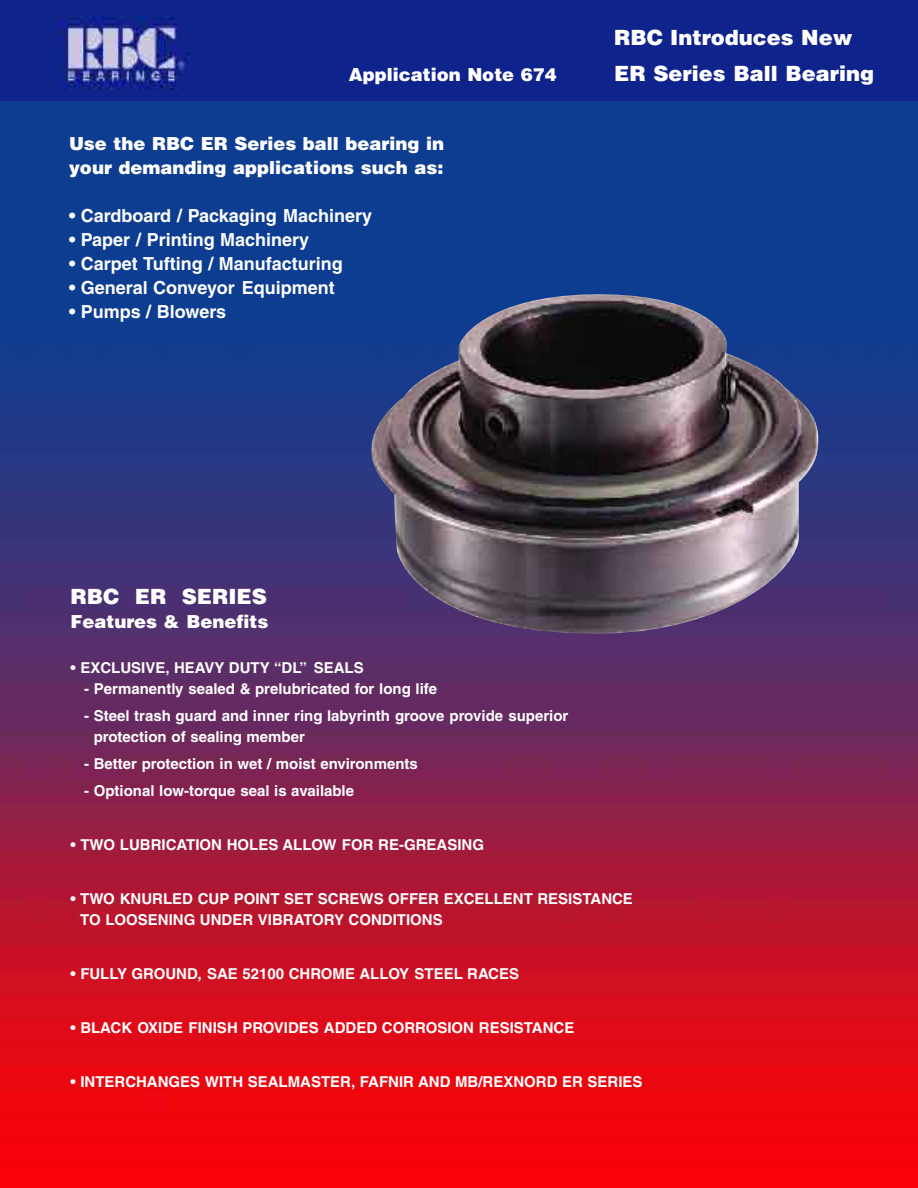
<style>
.page{position:relative;width:918px;height:1188px;background:#fff}
.page>*{position:absolute;margin:0;border:0;box-sizing:border-box;transform-origin:0 0}
.t1{font:900 21px/36px "Helvetica";color:#fff}
.t2{font:700 18px "Helvetica";color:#fff}
.t3{font:900 18px/24px "Helvetica";color:#fff}
.t4{font:700 15px/21px "Helvetica";color:#fff}
</style>
<div class="page">
<img style="left:7px;top:101px;width:911px;height:1087px">
<img style="left:371px;top:294px;width:447px;height:340px">
<img style="left:0;top:101px;width:7px;height:1087px">
<div style="left:0;top:0;width:918px;height:101px;background:#0f238c"></div>
<img style="left:57px;top:17px;width:133px;height:73px">
<p class="t3" style="left:349px;top:64px;width:210px">Application Note 674</p>
<p class="t3" style="left:69px;top:133px;width:377px">Use the RBC ER Series ball bearing in your demanding applications such as:</p>
<p class="t2" style="left:69px;top:209px;width:305px">• Cardboard / Packaging Machinery</p>
<p class="t2" style="left:69px;top:233px;width:242px">• Paper / Printing Machinery</p>
<p class="t2" style="left:69px;top:257px;width:275px">• Carpet Tufting / Manufacturing</p>
<p class="t2" style="left:69px;top:281px;width:267px">• General Conveyor Equipment</p>
<p class="t2" style="left:69px;top:305px;width:159px">• Pumps / Blowers</p>
<h1 class="t1" style="left:614px;top:21px;width:261px">RBC Introduces New<br>ER Series Ball Bearing</h1>
<h1 class="t1" style="left:70px;top:580px;width:198px">RBC ER SERIES</h1>
<p class="t3" style="left:70px;top:611px;width:199px">Features &amp; Benefits</p>
<p class="t4" style="left:70px;top:659px;width:295px">• EXCLUSIVE, HEAVY DUTY “DL” SEALS</p>
<p class="t4" style="left:84px;top:680px;width:354px">- Permanently sealed &amp; prelubricated for long life</p>
<p class="t4" style="left:94px;top:707px;width:476px;text-indent:-9px">- Steel trash guard and inner ring labyrinth groove provide superior protection of sealing member</p>
<p class="t4" style="left:84px;top:755px;width:335px">- Better protection in wet / moist environments</p>
<p class="t4" style="left:84px;top:782px;width:271px">- Optional low-torque seal is available</p>
<p class="t4" style="left:70px;top:836px;width:415px">• TWO LUBRICATION HOLES ALLOW FOR RE-GREASING</p>
<p class="t4" style="left:80px;top:890px;width:554px;text-indent:-10px">• TWO KNURLED CUP POINT SET SCREWS OFFER EXCELLENT RESISTANCE<br>TO LOOSENING UNDER VIBRATORY CONDITIONS</p>
<p class="t4" style="left:70px;top:965px;width:450px">• FULLY GROUND, SAE 52100 CHROME ALLOY STEEL RACES</p>
<p class="t4" style="left:70px;top:1019px;width:505px">• BLACK OXIDE FINISH PROVIDES ADDED CORROSION RESISTANCE</p>
<p class="t4" style="left:70px;top:1073px;width:574px">• INTERCHANGES WITH SEALMASTER, FAFNIR AND MB/REXNORD ER SERIES</p>
</div>
